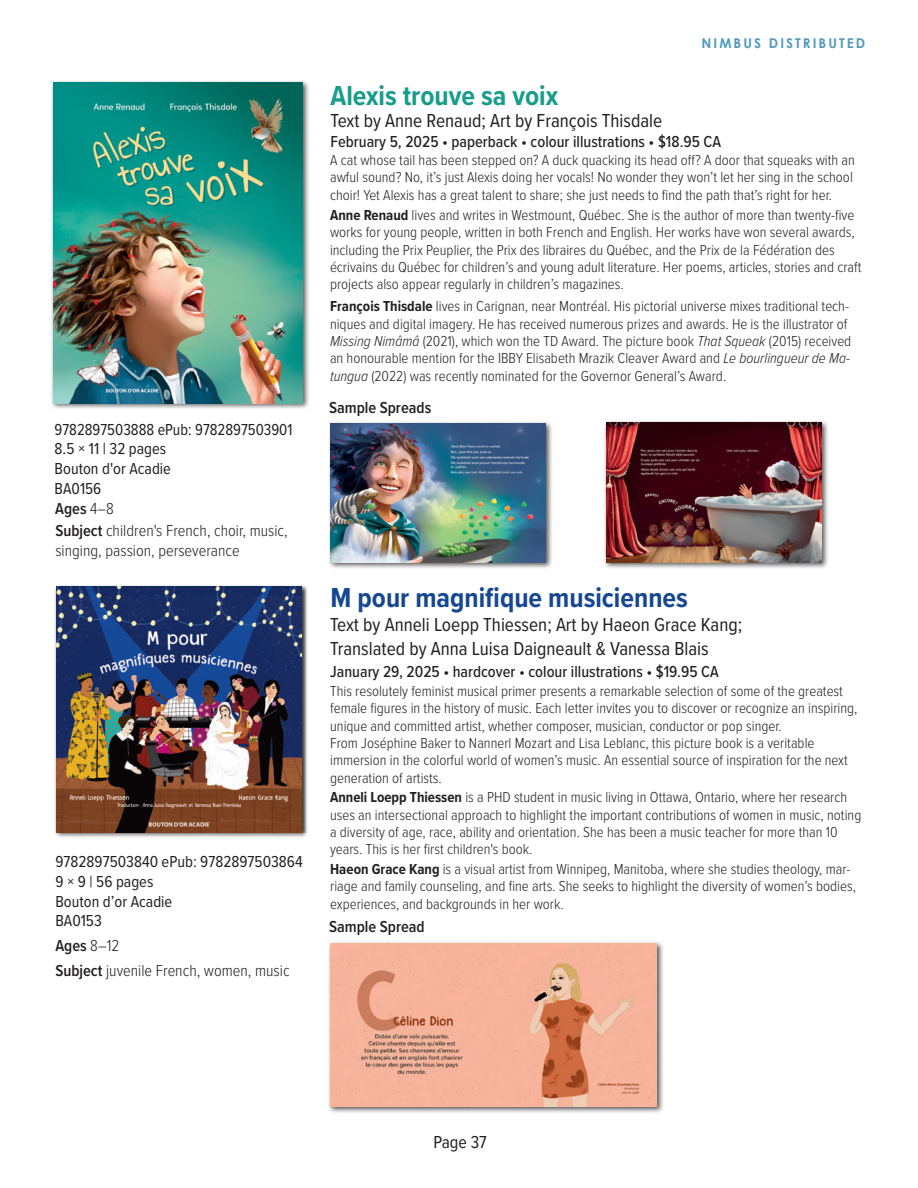
<style>
.page{position:relative;width:918px;height:1188px;background:#fff}
.page>*{position:absolute;margin:0;border:0;box-sizing:border-box;transform-origin:0 0}
.t1{font:700 28.5px "Proxima Nova Cond";color:#164892}
.t2{font:700 28.5px "Proxima Nova Cond";color:#189d8a}
.t3{font:19.5px "Proxima Nova Cond";color:#231f20}
.t4{font:18px "Proxima Nova Cond";color:#231f20}
.t5{font:16.5px "Proxima Nova Cond";color:#231f20}
.t6{font:500 16.5px "Proxima Nova Cond";color:#231f20}
.t7{font:300 16.5px/19.8px "Proxima Nova Cond";color:#231f20}
.t8{font:600 16.5px "Proxima Nova Cond";color:#231f20}
.Description_-_catalog_2022{font:300 15px/17.4px "Proxima Nova Cond";color:#231f20}
.PAGE_TITLE{font:700 13.5px "Century Gothic";letter-spacing:.15em;color:#539abd}
.s1{font-weight:600}
.s2{font-weight:300}
.s3{font-weight:700}
.s4{font-style:italic}
</style>
<div class="page">
<div style="left:54px;top:584px;width:254px;height:254px;background:#231f20;opacity:.75"></div>
<div style="left:54px;top:586px;width:251px;height:246px;background:#231f20;opacity:.75"></div>
<img style="left:57px;top:587px;width:245px;height:245px">
<div style="left:51px;top:80px;width:259px;height:330px;background:#231f20;opacity:.75"></div>
<img style="left:53px;top:83px;width:250px;height:320px">
<div style="left:327px;top:420px;width:226px;height:150px;background:#231f20;opacity:.75"></div>
<img style="left:330px;top:423px;width:216px;height:140px">
<div style="left:603px;top:420px;width:226px;height:149px;background:#231f20;opacity:.75"></div>
<img style="left:606px;top:423px;width:216px;height:139px">
<div style="left:327px;top:940px;width:337px;height:174px;background:#231f20;opacity:.75"></div>
<img style="left:330px;top:943px;width:327px;height:164px">
<p class="t5" style="left:55px;top:417px;width:239px">9782897503888 ePub: 9782897503901</p>
<p class="t5" style="left:55px;top:437px;width:113px">8.5 × 11 | 32 pages</p>
<p class="t5" style="left:55px;top:457px;width:118px">Bouton d'or Acadie</p>
<p class="t5" style="left:55px;top:476px;width:48px">BA0156</p>
<p class="t7" style="left:55px;top:520px;width:234px"><span class="s1">Subject</span> children's French, choir, music, singing, passion, perseverance</p>
<p class="t8" style="left:55px;top:497px;width:60px">Ages <span class="s2">4–8</span></p>
<p class="t5" style="left:55px;top:849px;width:249px">9782897503840 ePub: 9782897503864</p>
<p class="t5" style="left:55px;top:869px;width:99px">9 × 9 | 56 pages</p>
<p class="t5" style="left:55px;top:889px;width:118px">Bouton d’or Acadie</p>
<p class="t5" style="left:55px;top:909px;width:48px">BA0153</p>
<p class="t7" style="left:55px;top:960px;width:236px"><span class="s1">Subject</span> juvenile French, women, music</p>
<p class="t8" style="left:55px;top:933px;width:65px">Ages <span class="s2">8–12</span></p>
<p class="PAGE_TITLE" style="left:702px;top:33px;width:165px">NIMBUS DISTRIBUTED</p>
<p class="t2" style="left:331px;top:75px;width:229px">Alexis trouve sa voix</p>
<p class="t3" style="left:331px;top:107px;width:333px">Text by Anne Renaud; Art by François Thisdale</p>
<p class="t6" style="left:331px;top:129px;width:392px">February 5, 2025 • paperback • colour illustrations • $18.95 CA</p>
<p class="Description_-_catalog_2022" style="left:330px;top:151px;width:526px">A cat whose tail has been stepped on? A duck quacking its head off? A door that squeaks with an awful sound? No, it’s just Alexis doing her vocals! No wonder they won’t let her sing in the school choir! Yet Alexis has a great talent to share; she just needs to find the path that’s right for her.</p>
<p class="Description_-_catalog_2022" style="left:330px;top:205px;width:533px"><span class="s3">Anne Renaud</span> lives and writes in Westmount, Québec. She is the author of more than twenty-five works for young people, written in both French and English. Her works have won several awards, including the Prix Peuplier, the Prix des libraires du Québec, and the Prix de la Fédération des écrivains du Québec for children’s and young adult literature. Her poems, articles, stories and craft projects also appear regularly in children’s magazines.</p>
<p class="Description_-_catalog_2022" style="left:330px;top:297px;width:523px"><span class="s3">François Thisdale</span> lives in Carignan, near Montréal. His pictorial universe mixes traditional tech&shy;niques and digital imagery. He has received numerous prizes and awards. He is the illustrator of <span class="s4">Missing Nimâmâ</span> (2021), which won the TD Award. The picture book <span class="s4">That Squeak</span> (2015) received an honourable mention for the IBBY Elisabeth Mrazik Cleaver Award and <span class="s4">Le bourlingueur de Ma&shy;tungua</span> (2022) was recently nominated for the Governor General’s Award.</p>
<p class="t8" style="left:329px;top:395px;width:104px">Sample Spreads</p>
<p class="t1" style="left:331px;top:577px;width:359px">M pour magnifique musiciennes</p>
<p class="t3" style="left:330px;top:611px;width:414px">Text by Anneli Loepp Thiessen; Art by Haeon Grace Kang;</p>
<p class="t3" style="left:330px;top:634px;width:380px">Translated by Anna Luisa Daigneault &amp; Vanessa Blais</p>
<p class="t6" style="left:330px;top:659px;width:390px">January 29, 2025 • hardcover • colour illustrations • $19.95 CA</p>
<p class="Description_-_catalog_2022" style="left:330px;top:681px;width:529px">This resolutely feminist musical primer presents a remarkable selection of some of the greatest female figures in the history of music. Each letter invites you to discover or recognize an inspiring, unique and committed artist, whether composer, musician, conductor or pop singer.</p>
<p class="Description_-_catalog_2022" style="left:330px;top:734px;width:519px">From Joséphine Baker to Nannerl Mozart and Lisa Leblanc, this picture book is a veritable immersion in the colorful world of women’s music. An essential source of inspiration for the next generation of artists.</p>
<p class="Description_-_catalog_2022" style="left:330px;top:788px;width:533px"><span class="s3">Anneli Loepp Thiessen</span> is a PHD student in music living in Ottawa, Ontario, where her research uses an intersectional approach to highlight the important contributions of women in music, noting a diversity of age, race, ability and orientation. She has been a music teacher for more than 10 years. This is her first children's book.</p>
<p class="Description_-_catalog_2022" style="left:330px;top:859px;width:527px"><span class="s3">Haeon Grace Kang</span> is a visual artist from Winnipeg, Manitoba, where she studies theology, mar&shy;riage and family counseling, and fine arts. She seeks to highlight the diversity of women’s bodies, experiences, and backgrounds in her work.</p>
<p class="t8" style="left:329px;top:915px;width:97px">Sample Spread</p>
<p class="t4" style="left:433px;top:1129px;width:55px">Page 37</p>
</div>
